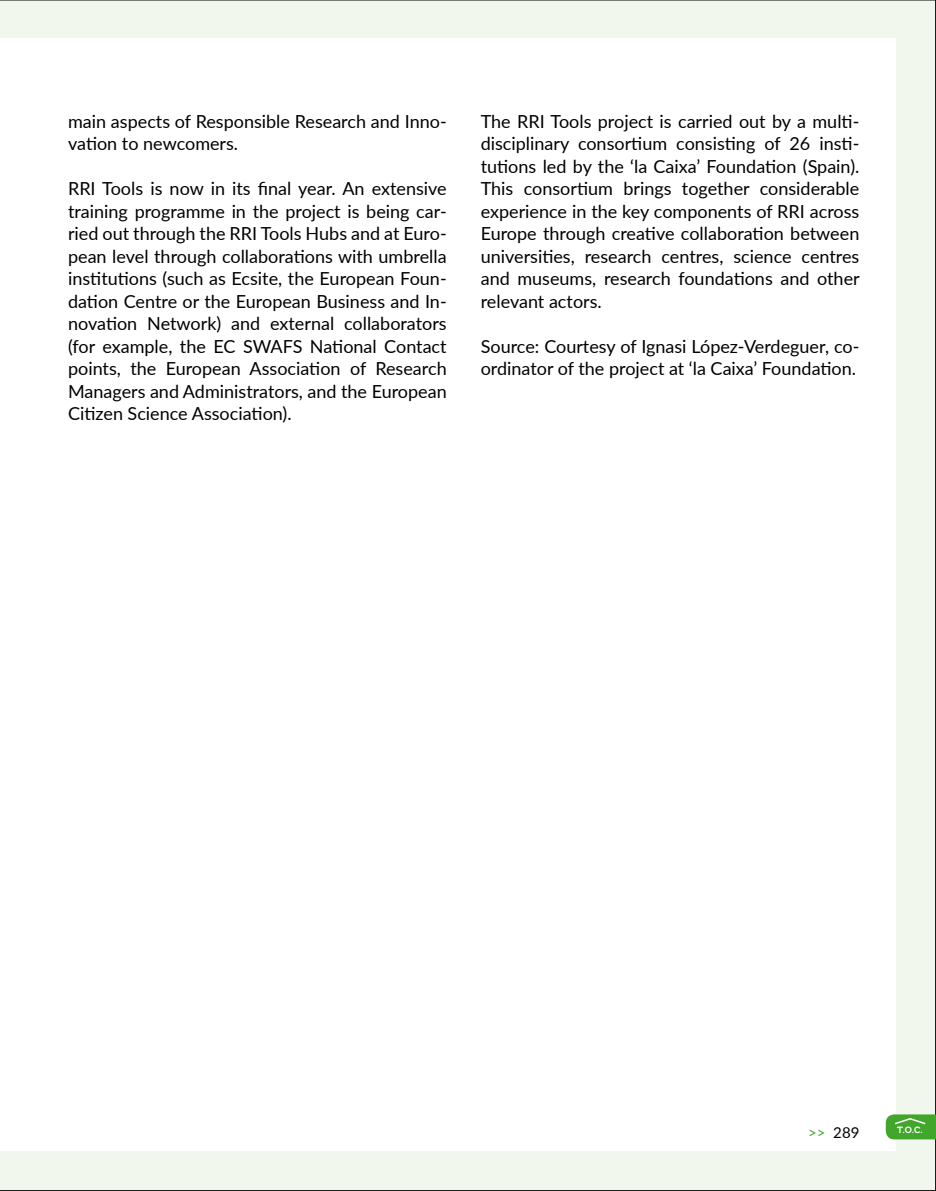
<style>
.page{position:relative;width:936px;height:1191px;background:#fff}
.page>*{position:absolute;margin:0;border:0;box-sizing:border-box;transform-origin:0 0}
.t1{font:18px/22.5px "Lato";color:#000}
.t2{font:15px "Lato";color:#000}
.t3{font:9px "Museo 700";color:#fff}
.s1{color:#41a62b}
</style>
<div class="page">
<div style="left:0;top:0;width:935px;height:1191px;background:#f1f7ec"></div>
<div style="left:0;top:39px;width:895px;height:1112px;background:#fff"></div>
<hr style="left:0;top:0;width:935px;height:1px;background:#000">
<hr style="left:0;top:1190px;width:935px;height:1px;background:#000">
<hr style="left:935px;top:0;width:1px;height:1190px;background:#000">
<svg style="left:885px;top:1114px;width:50px;height:25px"></svg>
<p class="t1" style="left:68px;top:109px;width:380px">main aspects of Responsible Research and Inno&shy;vation to newcomers.</p>
<p class="t1" style="left:68px;top:177px;width:380px;text-align:justify">RRI Tools is now in its final year. An extensive training programme in the project is being car&shy;ried out through the RRI Tools Hubs and at Euro&shy;pean level through collaborations with umbrella institutions (such as Ecsite, the European Foun&shy;dation Centre or the European Business and In&shy;novation Network) and external collaborators (for example, the EC SWAFS National Contact points, the European Association of Research Managers and Administrators, and the European Citizen Science Association).</p>
<p class="t1" style="left:480px;top:109px;width:380px;text-align:justify">The RRI Tools project is carried out by a multi&shy;disciplinary consortium consisting of 26 insti&shy;tutions led by the ‘la Caixa’ Foundation (Spain).<br>This consortium brings together considerable experience in the key components of RRI across Europe through creative collaboration between universities, research centres, science centres and museums, research foundations and other relevant actors.</p>
<p class="t1" style="left:480px;top:334px;width:380px">Source: Courtesy of Ignasi López-Verdeguer, co&shy;ordinator of the project at ‘la Caixa’ Foundation.</p>
<p class="t2" style="left:808px;top:1121px;width:53px"><span class="s1">&gt;&gt;</span> 289</p>
<p class="t3" style="left:897px;top:1125px;width:27px">T.O.C.</p>
</div>
